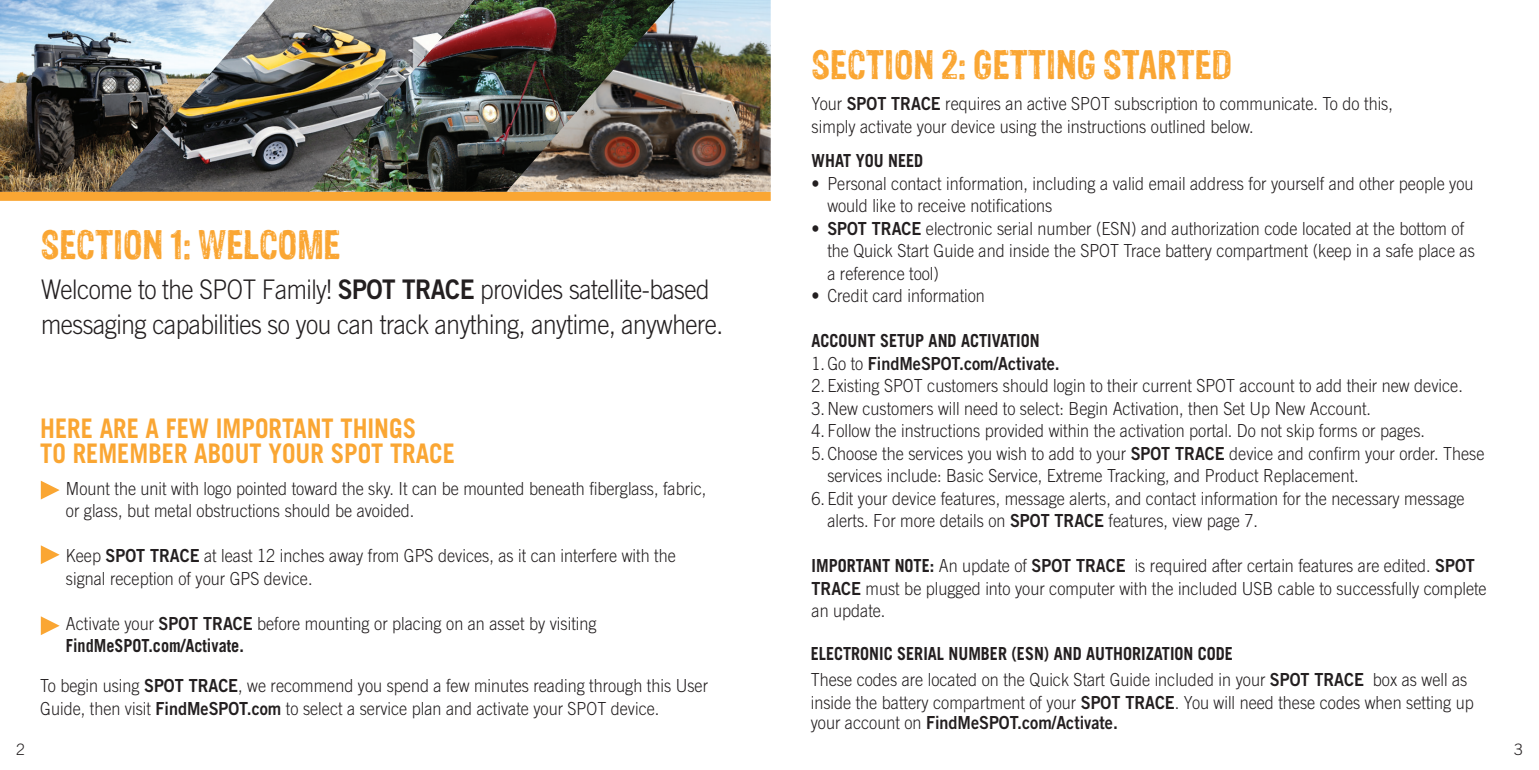
<style>
.page{position:relative;width:1539px;height:770px;background:#fff}
.page>*{position:absolute;margin:0;border:0;box-sizing:border-box;transform-origin:0 0}
.t1{font:33.75px "Sans Culottes";color:#faa633}
.t2{font:300 27px/34.9px "Trade Gothic";letter-spacing:-.02em;color:#231f20;scale:.9 1}
.t3{font:700 27px "Trade Gothic";color:#faa633;scale:.9 1}
.t4{font:300 18px/22.5px "Trade Gothic";color:#231f20;scale:.9 1}
.t5{font:700 18px "Trade Gothic";color:#231f20;scale:.9 1}
.t6{font:18px "Trade Gothic Bold Two";color:#231f20;scale:.9 1}
.t7{font:300 15.75px "Trade Gothic LT Std";color:#231f20}
.s1{font-family:"Trade Gothic Bold Two";font-weight:400}
.s2{font-family:"Trade Gothic";font-weight:300}
.s3{font-weight:700}
</style>
<div class="page">
<svg style="left:41px;top:480px;width:19px;height:19px"></svg>
<svg style="left:41px;top:545px;width:19px;height:19px"></svg>
<svg style="left:41px;top:616px;width:19px;height:19px"></svg>
<img style="left:0;top:0;width:107px;height:192px">
<img style="left:474px;top:0;width:32px;height:192px">
<img style="left:107px;top:0;width:367px;height:192px">
<img style="left:506px;top:0;width:265px;height:192px">
<div style="left:0;top:192px;width:771px;height:9px;background:#faa633"></div>
<p class="t1" style="left:812px;top:39px;width:422px">SECTION 2: GETTING STARTED</p>
<p class="t1" style="left:41px;top:220px;width:301px">SECTION 1: WELCOME</p>
<p class="t2" style="left:41px;top:271px;width:759px">Welcome to the SPOT Family! <span class="s1">SPOT TRACE</span> provides satellite-based messaging capabilities so you can track anything, anytime, anywhere.</p>
<p class="t3" style="left:40px;top:411px;width:419px">HERE ARE A FEW IMPORTANT THINGS</p>
<p class="t3" style="left:40px;top:436px;width:462px">TO REMEMBER ABOUT YOUR SPOT TRACE</p>
<p class="t4" style="left:66px;top:477px;width:713px">Mount the unit with logo pointed toward the sky. It can be mounted beneath fiberglass, fabric, or glass, but metal obstructions should be avoided.</p>
<p class="t4" style="left:66px;top:544px;width:679px">Keep <span class="s1">SPOT TRACE</span> at least 12 inches away from GPS devices, as it can interfere with the signal reception of your GPS device.</p>
<p class="t4" style="left:66px;top:612px;width:591px">Activate your <span class="s1">SPOT TRACE</span> before mounting or placing on an asset by visiting</p>
<p class="t5" style="left:66px;top:635px;width:199px">FindMeSPOT.com/Activate.</p>
<p class="t4" style="left:40px;top:674px;width:743px">To begin using <span class="s1">SPOT TRACE</span>, we recommend you spend a few minutes reading through this User<br>Guide, then visit <span class="s1">FindMeSPOT.com</span> to select a service plan and activate your SPOT device.</p>
<p class="t4" style="left:812px;top:93px;width:647px">Your <span class="s1">SPOT TRACE</span> requires an active SPOT subscription to communicate. To do this, simply activate your device using the instructions outlined below.</p>
<p class="t5" style="left:812px;top:149px;width:126px">WHAT YOU NEED</p>
<p class="t4" style="left:827px;top:172px;width:720px;text-indent:-16px">• Personal contact information, including a valid email address for yourself and other people you would like to receive notifications</p>
<p class="t4" style="left:827px;top:217px;width:721px;text-indent:-16px">• <span class="s1">SPOT TRACE</span> electronic serial number (ESN) and authorization code located at the bottom of the Quick Start Guide and inside the SPOT Trace battery compartment (keep in a safe place as</p>
<p class="t4" style="left:827px;top:262px;width:126px">a reference tool)</p>
<p class="t4" style="left:812px;top:284px;width:194px">• Credit card information</p>
<p class="t5" style="left:812px;top:329px;width:255px">ACCOUNT SETUP AND ACTIVATION</p>
<p class="t6" style="left:812px;top:352px;width:277px"><span class="s2">1.Go to</span> FindMeSPOT.com/Activate.</p>
<p class="t4" style="left:812px;top:374px;width:725px">2.Existing SPOT customers should login to their current SPOT account to add their new device.</p>
<p class="t4" style="left:812px;top:397px;width:623px">3.New customers will need to select: Begin Activation, then Set Up New Account.</p>
<p class="t4" style="left:812px;top:419px;width:683px">4.Follow the instructions provided within the activation portal. Do not skip forms or pages.</p>
<p class="t4" style="left:827px;top:442px;width:732px;text-indent:-16px">5.Choose the services you wish to add to your <span class="s1">SPOT TRACE</span> device and confirm your order. These services include: Basic Service, Extreme Tracking, and Product Replacement.</p>
<p class="t4" style="left:827px;top:487px;width:710px;text-indent:-16px">6.Edit your device features, message alerts, and contact information for the necessary message alerts. For more details on <span class="s1">SPOT TRACE</span> features, view page 7.</p>
<p class="t4" style="left:812px;top:554px;width:752px"><span class="s3">IMPORTANT NOTE:</span> An update of <span class="s1">SPOT TRACE</span> is required after certain features are edited. <span class="s1">SPOT<br>TRACE</span> must be plugged into your computer with the included USB cable to successfully complete an update.</p>
<p class="t5" style="left:811px;top:642px;width:471px">ELECTRONIC SERIAL NUMBER (ESN) AND AUTHORIZATION CODE</p>
<p class="t4" style="left:811px;top:668px;width:738px">These codes are located on the Quick Start Guide included in your <span class="s1">SPOT TRACE</span> box as well as inside the battery compartment of your <span class="s1">SPOT TRACE</span>. You will need these codes when setting up</p>
<p class="t6" style="left:811px;top:711px;width:343px"><span class="s2">your account on</span> FindMeSPOT.com/Activate.</p>
<p class="t7" style="left:16px;top:740px;width:10px">2</p>
<p class="t7" style="left:1514px;top:740px;width:10px">3</p>
</div>
